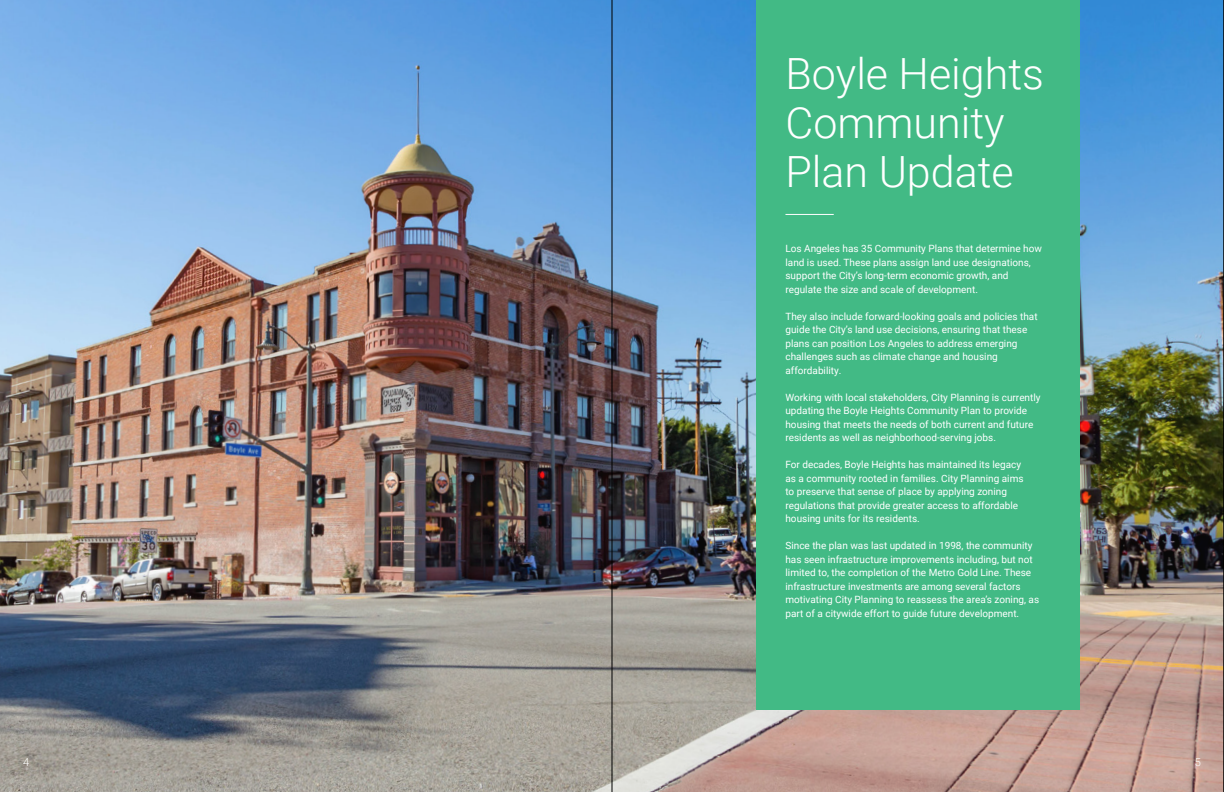
<style>
.page{position:relative;width:1224px;height:792px;background:#fff}
.page>*{position:absolute;margin:0;border:0;box-sizing:border-box;transform-origin:0 0}
.t1{font:300 43px/49px "Roboto";color:#fff}
.t2{font:300 11px "Roboto";color:#fff}
.t3{font:10px/13.5px "Roboto";color:#fff}
</style>
<div class="page">
<img style="left:0;top:0;width:1223px;height:792px">
<div style="left:756px;top:0;width:324px;height:709px;background:#42ba85"></div>
<hr style="left:785px;top:214px;width:49px;height:1px;background:#fff">
<hr style="left:1223px;top:0;width:1px;height:792px;background:#000">
<hr style="left:612px;top:0;width:1px;height:792px;background:#000">
<h1 class="t1" style="left:785px;top:48px;width:260px">Boyle Heights<br>Community<br>Plan Update</h1>
<p class="t3" style="left:785px;top:241px;width:258px">Los Angeles has 35 Community Plans that determine how land is used. These plans assign land use designations, support the City’s long-term economic growth, and regulate the size and scale of development.</p>
<p class="t3" style="left:785px;top:309px;width:254px">They also include forward-looking goals and policies that guide the City’s land use decisions, ensuring that these plans can position Los Angeles to address emerging challenges such as climate change and housing affordability.</p>
<p class="t3" style="left:785px;top:390px;width:257px">Working with local stakeholders, City Planning is currently updating the Boyle Heights Community Plan to provide housing that meets the needs of both current and future residents as well as neighborhood-serving jobs.</p>
<p class="t3" style="left:785px;top:457px;width:240px">For decades, Boyle Heights has maintained its legacy as a community rooted in families. City Planning aims to preserve that sense of place by applying zoning regulations that provide greater access to affordable housing units for its residents.</p>
<p class="t3" style="left:785px;top:538px;width:255px">Since the plan was last updated in 1998, the community has seen infrastructure improvements including, but not limited to, the completion of the Metro Gold Line. These infrastructure investments are among several factors motivating City Planning to reassess the area’s zoning, as part of a citywide effort to guide future development.</p>
<p class="t2" style="left:23px;top:754px;width:8px">4</p>
<p class="t2" style="left:1195px;top:754px;width:8px">5</p>
</div>
